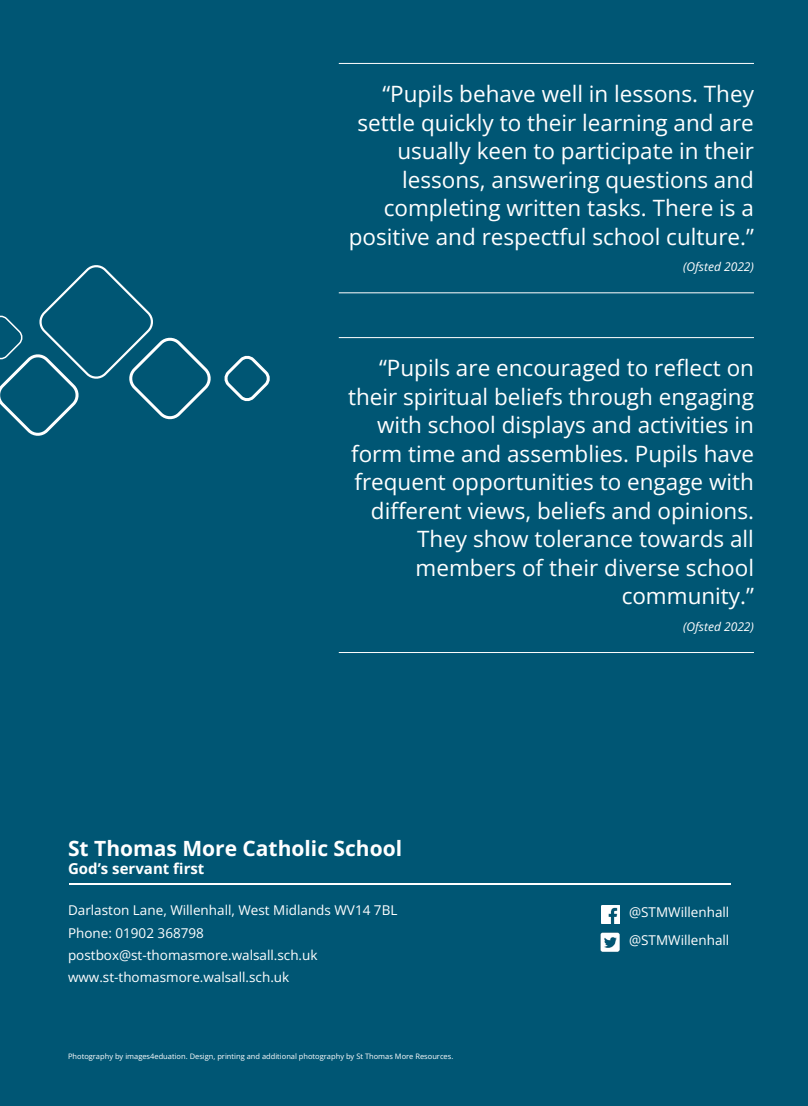
<style>
.page{position:relative;width:808px;height:1106px;background:#005674}
.page>*{position:absolute;margin:0;border:0;box-sizing:border-box;transform-origin:0 0}
.Quotes{font:22.5px/28.5px "Open Sans";color:#fff;text-align:right}
.t1{font:21px "Open Sans";color:#fff}
.t2{font:15px "Open Sans";color:#fff}
.Paragraph_Style_1{font:13.5px "Open Sans";color:#fff}
.Quote_reference{font:italic 12px "Open Sans";color:#fff}
.Paragraph_Style_1-2{font:7.5px "Open Sans";color:#fff}
</style>
<div class="page">
<img style="left:601px;top:905px;width:19px;height:18px">
<img style="left:599px;top:930px;width:22px;height:23px">
<hr style="left:69px;top:883px;width:662px;height:2px;background:#fff">
<svg style="left:0;top:262px;width:215px;height:173px;background:#0d5f7b"></svg>
<svg style="left:221px;top:352px;width:52px;height:49px;background:#256e88"></svg>
<hr style="left:339px;top:63px;width:415px;height:1px;background:#fff">
<hr style="left:339px;top:292px;width:415px;height:1px;background:#fff">
<hr style="left:339px;top:337px;width:415px;height:1px;background:#fff">
<hr style="left:339px;top:652px;width:415px;height:1px;background:#fff">
<p class="Quotes" style="left:349px;top:79px;width:407px">“Pupils behave well in lessons. They settle quickly to their learning and are usually keen to participate in their lessons, answering questions and completing written tasks. There is a positive and respectful school culture.”</p>
<p class="Quote_reference" style="left:683px;top:258px;width:72px">(Ofsted 2022)</p>
<p class="Quotes" style="left:348px;top:353px;width:407px">“Pupils are encouraged to reflect on their spiritual beliefs through engaging with school displays and activities in form time and assemblies. Pupils have frequent opportunities to engage with different views, beliefs and opinions.<br>They show tolerance towards all members of their diverse school community.”</p>
<p class="Quote_reference" style="left:683px;top:618px;width:72px">(Ofsted 2022)</p>
<p class="t1" style="left:68px;top:834px;width:336px">St Thomas More Catholic School</p>
<p class="t2" style="left:68px;top:858px;width:138px">God’s servant first</p>
<p class="Paragraph_Style_1" style="left:68px;top:901px;width:331px">Darlaston Lane, Willenhall, West Midlands WV14 7BL</p>
<p class="Paragraph_Style_1" style="left:68px;top:923px;width:137px">Phone: 01902 368798</p>
<p class="Paragraph_Style_1" style="left:68px;top:945px;width:251px">postbox@st-thomasmore.walsall.sch.uk</p>
<p class="Paragraph_Style_1" style="left:68px;top:968px;width:223px">www.st-thomasmore.walsall.sch.uk</p>
<p class="Paragraph_Style_1-2" style="left:68px;top:1051px;width:387px">Photography by images4eduation. Design, printing and additional photography by St Thomas More Resources.</p>
<p class="Paragraph_Style_1" style="left:629px;top:903px;width:102px">@STMWillenhall</p>
<p class="Paragraph_Style_1" style="left:629px;top:931px;width:102px">@STMWillenhall</p>
</div>
